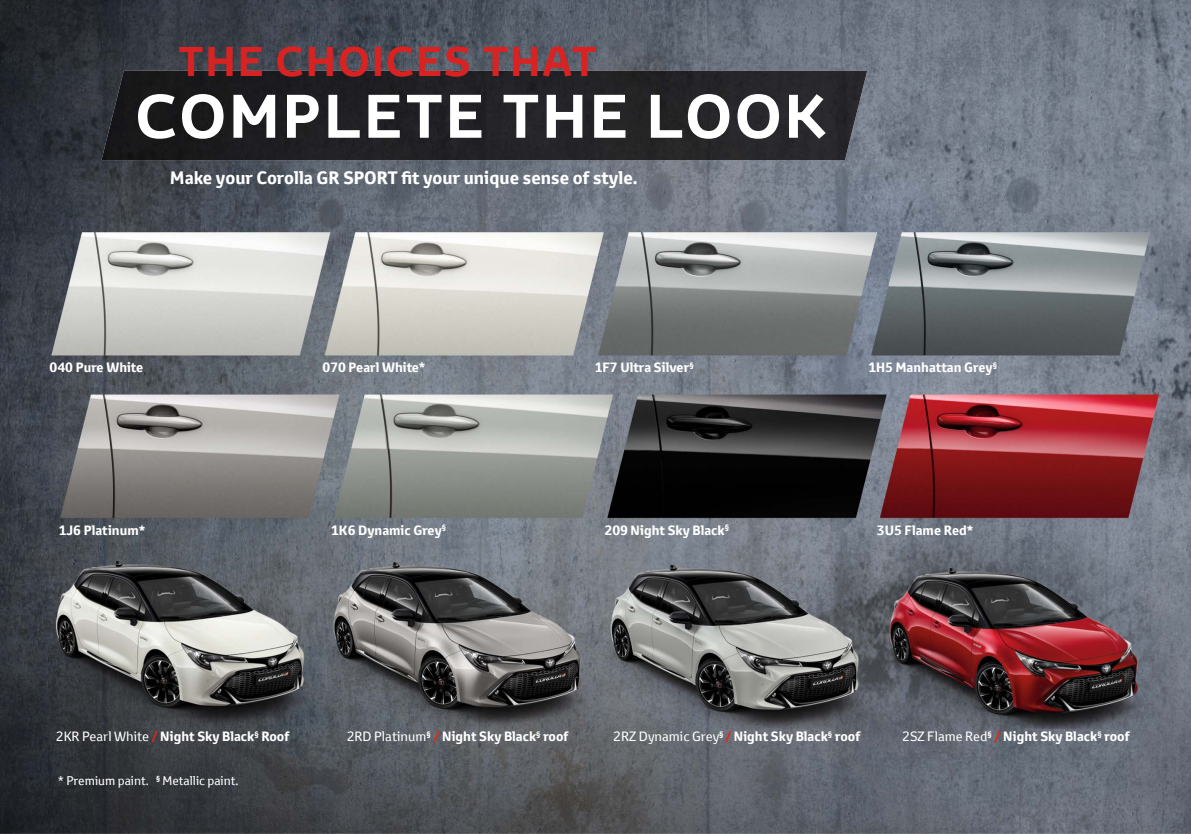
<style>
.page{position:relative;width:1191px;height:834px;background:#fff}
.page>*{position:absolute;margin:0;border:0;box-sizing:border-box;transform-origin:0 0}
.t1{font:700 59.5px "Toyota Display";letter-spacing:.06em;color:#fff}
.t2{font:700 40.25px "Toyota Display";letter-spacing:.06em;color:#d82322}
.t3{font:700 17.5px "Toyota Text";color:#fff}
.t4{font:700 13.12px "Toyota Text";color:#fff}
.t5{font:12.25px "Toyota Text";color:#fff}
.s1{font-weight:400}
.s2{color:#dc2a1b}
</style>
<div class="page">
<img style="left:0;top:0;width:1191px;height:833px">
<img style="left:101px;top:71px;width:766px;height:89px">
<h2 class="t2" style="left:179px;top:41px;width:419px">THE CHOICES THAT</h2>
<h1 class="t1" style="left:136px;top:86px;width:691px">COMPLETE THE LOOK</h1>
<h3 class="t3" style="left:170px;top:166px;width:469px">Make your Corolla GR SPORT fit your unique sense of style.</h3>
<p class="t4" style="left:50px;top:359px;width:95px">040 Pure White</p>
<p class="t4" style="left:322px;top:359px;width:104px">070 Pearl White*</p>
<p class="t4" style="left:868px;top:359px;width:130px">1H5 Manhattan Grey<sup>§</sup></p>
<p class="t4" style="left:595px;top:359px;width:101px">1F7 Ultra Silver<sup>§</sup></p>
<p class="t4" style="left:59px;top:521px;width:88px">1J6 Platinum*</p>
<p class="t4" style="left:331px;top:521px;width:117px">1K6 Dynamic Grey<sup>§</sup></p>
<p class="t4" style="left:604px;top:521px;width:126px">209 Night Sky Black<sup>§</sup></p>
<p class="t4" style="left:877px;top:521px;width:98px">3U5 Flame Red*</p>
<p class="t4" style="left:56px;top:727px;width:235px"><span class="s1">2KR Pearl White</span> <span class="s2">/</span> Night Sky Black<sup>§</sup> Roof</p>
<p class="t4" style="left:613px;top:727px;width:248px"><span class="s1">2RZ Dynamic Grey</span><sup>§</sup> <span class="s2">/</span> Night Sky Black<sup>§</sup> roof</p>
<p class="t4" style="left:347px;top:727px;width:223px"><span class="s1">2RD Platinum</span><sup>§</sup> <span class="s2">/</span> Night Sky Black<sup>§</sup> roof</p>
<p class="t5" style="left:58px;top:772px;width:182px">* Premium paint. <sup>§</sup> Metallic paint.</p>
<p class="t4" style="left:902px;top:727px;width:229px"><span class="s1">2SZ Flame Red</span><sup>§</sup> <span class="s2">/</span> Night Sky Black<sup>§</sup> roof</p>
</div>
